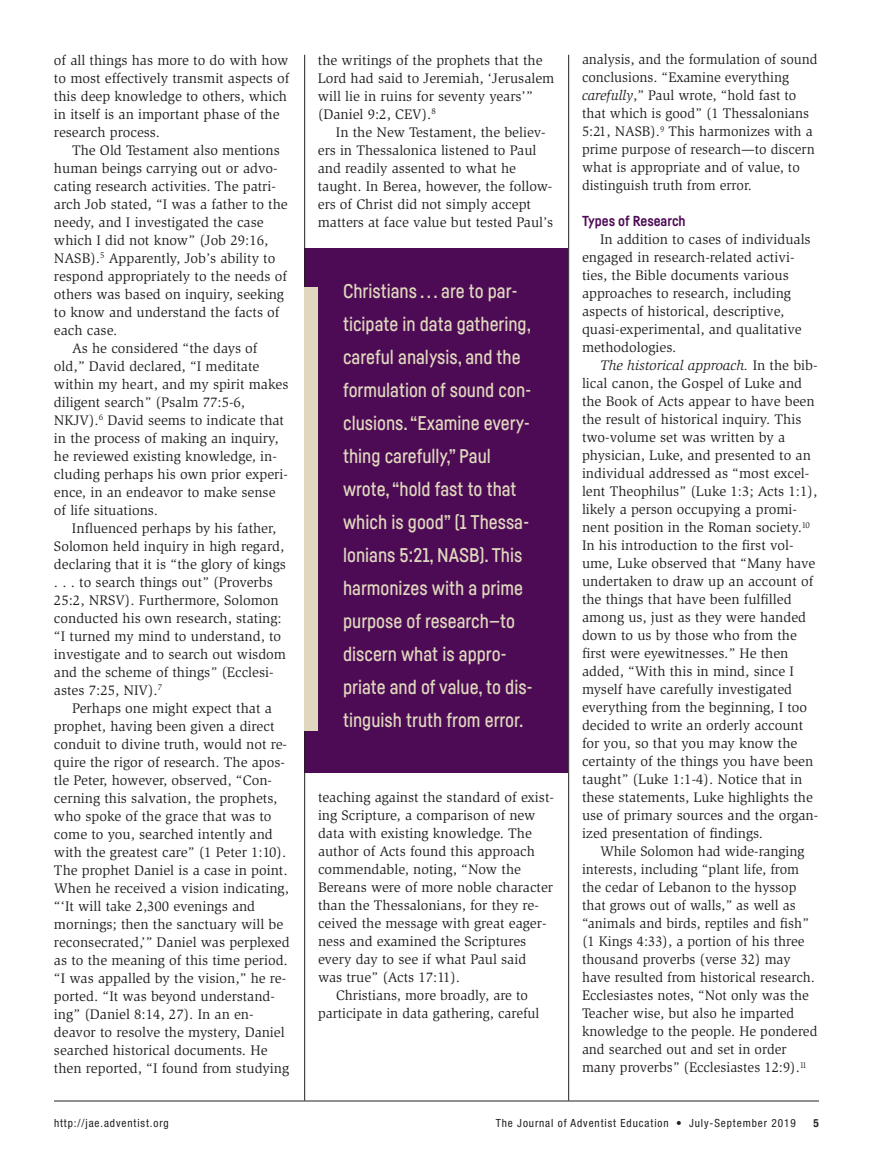
<style>
.page{position:relative;width:891px;height:1161px;background:#fff}
.page>*{position:absolute;margin:0;border:0;box-sizing:border-box;transform-origin:0 0}
.t1{font:500 19.5px/33px "Fabrikat";color:#dfd8be;scale:.96 1}
.t2{font:14.25px/18px "Slimbach Std";color:#231f20}
.t3{font:700 14.25px "Fabrikat";color:#4e0b55}
.t4{font:condensed 11.25px "Helvetica Neue";letter-spacing:.08em;color:#231f20}
.t5{font:700 condensed 11.25px "Helvetica Neue";color:#231f20}
.s1{font-style:italic}
</style>
<div class="page">
<div style="left:304px;top:248px;width:264px;height:525px;background:#4e0b55"></div>
<hr style="left:304px;top:55px;width:1px;height:1046px;background:#231f20">
<hr style="left:54px;top:1101px;width:765px;height:1px;background:#231f20">
<hr style="left:568px;top:55px;width:1px;height:1046px;background:#231f20">
<div style="left:305px;top:287px;width:13px;height:443px;background:#dfd8be"></div>
<p class="t2" style="left:54px;top:52px;width:237px">of all things has more to do with how to most effectively transmit aspects of this deep knowledge to others, which in itself is an important phase of the research process.</p>
<p class="t2" style="left:54px;top:142px;width:235px;text-indent:18px">The Old Testament also mentions human beings carrying out or advo&shy;cating research activities. The patri&shy;arch Job stated, “I was a father to the needy, and I investigated the case which I did not know” (Job 29:16, NASB).<sup>5</sup> Apparently, Job’s ability to respond appropriately to the needs of others was based on inquiry, seeking to know and understand the facts of each case.</p>
<p class="t2" style="left:54px;top:340px;width:236px;text-indent:18px">As he considered “the days of old,” David declared, “I meditate within my heart, and my spirit makes diligent search” (Psalm 77:5-6, NKJV).<sup>6</sup> David seems to indicate that in the process of making an inquiry, he reviewed existing knowledge, in&shy;cluding perhaps his own prior experi&shy;ence, in an endeavor to make sense of life situations.</p>
<p class="t2" style="left:54px;top:520px;width:234px;text-indent:18px">Influenced perhaps by his father, Solomon held inquiry in high regard, declaring that it is “the glory of kings . . . to search things out” (Proverbs 25:2, NRSV). Furthermore, Solomon conducted his own research, stating: “I turned my mind to understand, to investigate and to search out wisdom and the scheme of things” (Ecclesi&shy;astes 7:25, NIV).<sup>7</sup></p>
<p class="t2" style="left:54px;top:700px;width:237px;text-indent:18px">Perhaps one might expect that a prophet, having been given a direct conduit to divine truth, would not re&shy;quire the rigor of research. The apos&shy;tle Peter, however, observed, “Con&shy;cerning this salvation, the prophets, who spoke of the grace that was to come to you, searched intently and with the greatest care” (1 Peter 1:10).<br>The prophet Daniel is a case in point.<br>When he received a vision indicating, “‘It will take 2,300 evenings and mornings; then the sanctuary will be reconsecrated,’” Daniel was perplexed as to the meaning of this time period. “I was appalled by the vision,” he re&shy;ported. “It was beyond understand&shy;ing” (Daniel 8:14, 27). In an en&shy;deavor to resolve the mystery, Daniel searched historical documents. He then reported, “I found from studying</p>
<p class="t2" style="left:318px;top:53px;width:238px">the writings of the prophets that the<br>Lord had said to Jeremiah, ‘Jerusalem will lie in ruins for seventy years’” (Daniel 9:2, CEV).<sup>8</sup></p>
<p class="t2" style="left:318px;top:125px;width:237px;text-indent:18px">In the New Testament, the believ&shy;ers in Thessalonica listened to Paul and readily assented to what he taught. In Berea, however, the follow&shy;ers of Christ did not simply accept matters at face value but tested Paul’s</p>
<p class="t1" style="left:343px;top:277px;width:199px">Christians . . . are to par&shy;ticipate in data gathering, careful analysis, and the formulation of sound con&shy;clusions. “Examine every&shy;thing carefully,” Paul wrote, “hold fast to that which is good” (1 Thessa&shy;lonians 5:21, NASB). This harmonizes with a prime purpose of research—to discern what is appro - priate and of value, to dis&shy;tinguish truth from error.</p>
<p class="t2" style="left:318px;top:790px;width:237px">teaching against the standard of exist&shy;ing Scripture, a comparison of new data with existing knowledge. The author of Acts found this approach commendable, noting, “Now the Bereans were of more noble character than the Thessalonians, for they re&shy;ceived the message with great eager&shy;ness and examined the Scriptures every day to see if what Paul said was true” (Acts 17:11).</p>
<p class="t2" style="left:318px;top:988px;width:223px;text-align:center">Christians, more broadly, are to participate in data gathering, careful</p>
<p class="t2" style="left:582px;top:52px;width:237px">analysis, and the formulation of sound conclusions. “Examine everything <span class="s1">carefully</span>,” Paul wrote, “hold fast to that which is good” (1 Thessalonians 5:21, NASB).<sup>9</sup> This harmonizes with a prime purpose of research—to discern what is appro priate and of value, to distinguish truth from error.</p>
<p class="t3" style="left:582px;top:216px;width:105px">Types of Research</p>
<p class="t2" style="left:582px;top:232px;width:230px;text-indent:18px">In addition to cases of individuals engaged in research-related activi - ties, the Bible documents various approaches to research, including aspects of historical, descriptive, quasi-experimental, and qualitative methodologies.</p>
<p class="t2" style="left:582px;top:358px;width:238px;text-indent:18px"><span class="s1">The historical approach.</span> In the bib&shy;lical canon, the Gospel of Luke and the Book of Acts appear to have been the result of historical inquiry. This two-volume set was written by a physician, Luke, and presented to an individual addressed as “most excel&shy;lent Theophilus” (Luke 1:3; Acts 1:1), likely a person occupying a promi&shy;nent position in the Roman society.<sup>10<br></sup>In his introduction to the first vol&shy;ume, Luke observed that “Many have undertaken to draw up an account of the things that have been fulfilled among us, just as they were handed down to us by those who from the first were eyewitnesses.” He then added, “With this in mind, since I myself have carefully investigated everything from the beginning, I too decided to write an orderly account for you, so that you may know the certainty of the things you have been taught” (Luke 1:1-4). Notice that in these statements, Luke highlights the use of primary sources and the organ&shy;ized presentation of findings.</p>
<p class="t2" style="left:582px;top:844px;width:237px;text-indent:18px">While Solomon had wide-ranging interests, including “plant life, from the cedar of Lebanon to the hyssop that grows out of walls,” as well as “animals and birds, reptiles and fish” (1 Kings 4:33), a portion of his three thousand proverbs (verse 32) may have resulted from historical research.<br>Ecclesiastes notes, “Not only was the Teacher wise, but also he imparted knowledge to the people. He pondered and searched out and set in order many proverbs” (Ecclesiastes 12:9).<sup>11</sup></p>
<p class="t4" style="left:54px;top:1119px;width:116px">http://jae.adventist.org</p>
<p class="t4" style="left:496px;top:1119px;width:302px">The Journal of Adventist Education • July-September 2019</p>
<p class="t5" style="left:814px;top:1119px;width:7px">5</p>
</div>
